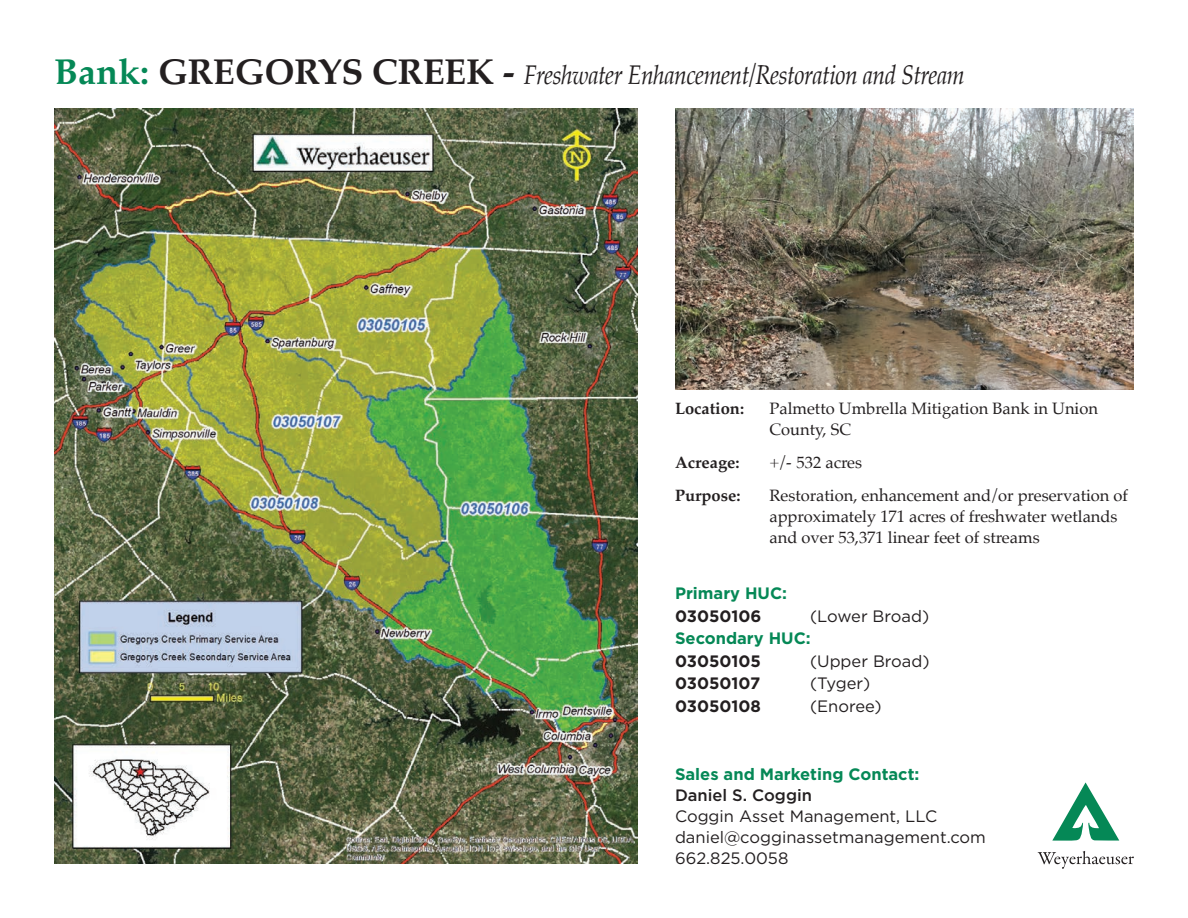
<style>
.page{position:relative;width:1188px;height:918px;background:#fff}
.page>*{position:absolute;margin:0;border:0;box-sizing:border-box;transform-origin:0 0}
.t1{font:italic 27px "Palatino";letter-spacing:-.02em;color:#231f20;scale:.85 1}
.t2{font:16.5px/21px "Palatino";color:#231f20}
.t3{font:16.5px/21px "Gotham";color:#231f20}
.t4{font:700 16.5px "Gotham";color:#058856}
.t5{font:700 16.5px "Gotham";color:#231f20}
.t6{font:700 16.5px "Palatino";color:#231f20}
.t7{font:500 16.5px "Gotham";color:#231f20}
.s1{font-weight:700;font-style:normal;font-size:36px;color:#058856}
.s2{font-weight:700;font-style:normal;font-size:36px}
</style>
<div class="page">
<img style="left:675px;top:108px;width:459px;height:282px">
<img style="left:54px;top:108px;width:584px;height:756px">
<svg style="left:1052px;top:782px;width:67px;height:59px"></svg>
<svg style="left:1038px;top:851px;width:96px;height:18px"></svg>
<h1 class="t1" style="left:54px;top:52px;width:1073px"><span class="s1">Bank:</span> <span class="s2">GREGORYS CREEK -</span> Freshwater Enhancement/Restoration and Stream</h1>
<p class="t6" style="left:675px;top:395px;width:71px">Location:</p>
<p class="t2" style="left:769px;top:398px;width:330px">Palmetto Umbrella Mitigation Bank in Union<br>County, SC</p>
<p class="t6" style="left:675px;top:449px;width:66px">Acreage:</p>
<p class="t2" style="left:769px;top:452px;width:94px">+/- 532 acres</p>
<p class="t6" style="left:675px;top:482px;width:67px">Purpose:</p>
<p class="t2" style="left:769px;top:485px;width:360px">Restoration, enhancement and/or preservation of approximately 171 acres of freshwater wetlands and over 53,371 linear feet of streams</p>
<p class="t4" style="left:675px;top:583px;width:114px">Primary HUC:</p>
<p class="t5" style="left:675px;top:605px;width:88px">03050106</p>
<p class="t3" style="left:810px;top:605px;width:121px">(Lower Broad)</p>
<p class="t4" style="left:675px;top:628px;width:137px">Secondary HUC:</p>
<p class="t5" style="left:675px;top:650px;width:87px">03050105</p>
<p class="t3" style="left:810px;top:650px;width:121px">(Upper Broad)</p>
<p class="t5" style="left:675px;top:673px;width:87px">03050107</p>
<p class="t3" style="left:810px;top:673px;width:62px">(Tyger)</p>
<p class="t5" style="left:675px;top:695px;width:87px">03050108</p>
<p class="t3" style="left:810px;top:695px;width:73px">(Enoree)</p>
<p class="t4" style="left:675px;top:763px;width:246px">Sales and Marketing Contact:</p>
<p class="t7" style="left:675px;top:784px;width:139px">Daniel S. Coggin</p>
<p class="t3" style="left:675px;top:805px;width:313px">Coggin Asset Management, LLC daniel@cogginassetmanagement.com<br>662.825.0058</p>
</div>
